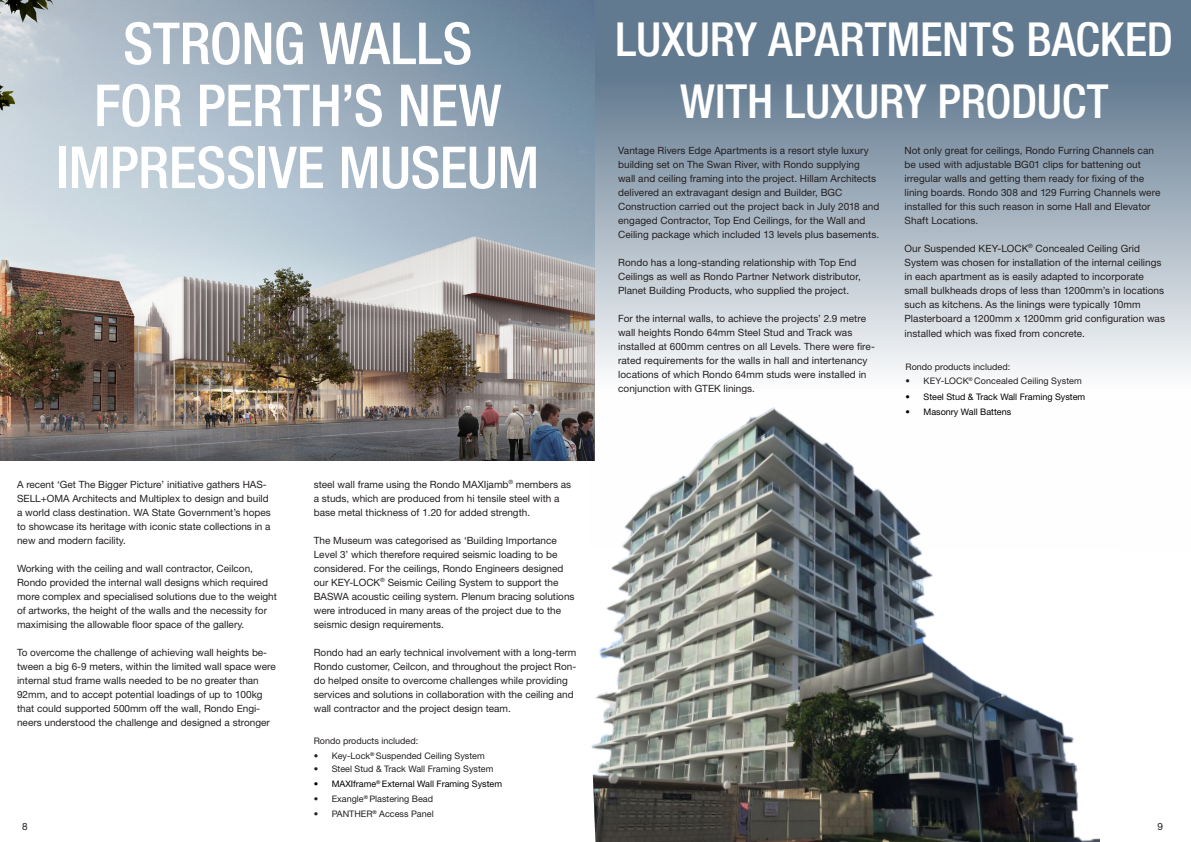
<style>
.page{position:relative;width:1191px;height:842px;background:#fff}
.page>*{position:absolute;margin:0;border:0;box-sizing:border-box;transform-origin:0 0}
.t1{font:500 condensed 58px/62px "Helvetica Neue LT Std";letter-spacing:-.01em;color:#fff;text-align:center}
.t2{font:500 condensed 47px "Helvetica Neue LT Std";letter-spacing:-.005em;color:#fff}
.t3{font:10px/14px "Helvetica Neue LT Std";color:#231f20}
.t4{font:9px "Helvetica Neue LT Std";color:#231f20}
.t5{font:9px "Helvetica Neue LT Std";color:#000}
</style>
<div class="page">
<svg style="left:594px;top:0;width:597px;height:395px;background:#a1afbc"></svg>
<img style="left:0;top:0;width:594px;height:461px">
<img style="left:578px;top:395px;width:522px;height:447px">
<p class="t1" style="left:56px;top:12px;width:484px">STRONG WALLS<br>FOR PERTH’S NEW<br>IMPRESSIVE MUSEUM</p>
<p class="t3" style="left:17px;top:477px;width:255px">A recent ‘Get The Bigger Picture’ initiative gathers HAS-SELL+OMA Architects and Multiplex to design and build a world class destination. WA State Government’s hopes to showcase its heritage with iconic state collections in a new and modern facility.</p>
<p class="t3" style="left:17px;top:561px;width:261px">Working with the ceiling and wall contractor, Ceilcon, Rondo provided the internal wall designs which required more complex and specialised solutions due to the weight of artworks, the height of the walls and the necessity for maximising the allowable floor space of the gallery.</p>
<p class="t3" style="left:17px;top:645px;width:260px">To overcome the challenge of achieving wall heights be&shy;tween a big 6-9 meters, within the limited wall space were internal stud frame walls needed to be no greater than 92mm, and to accept potential loadings of up to 100kg that could supported 500mm off the wall, Rondo Engi&shy;neers understood the challenge and designed a stronger</p>
<p class="t3" style="left:314px;top:477px;width:259px">steel wall frame using the Rondo MAXIjamb<sup>®</sup> members as a studs, which are produced from hi tensile steel with a base metal thickness of 1.20 for added strength.</p>
<p class="t3" style="left:314px;top:533px;width:262px">The Museum was categorised as ‘Building Importance Level 3’ which therefore required seismic loading to be considered. For the ceilings, Rondo Engineers designed our KEY-LOCK<sup>®</sup> Seismic Ceiling System to support the BASWA acoustic ceiling system. Plenum bracing solutions were introduced in many areas of the project due to the seismic design requirements.</p>
<p class="t3" style="left:314px;top:645px;width:264px">Rondo had an early technical involvement with a long-term Rondo customer, Ceilcon, and throughout the project Ron&shy;do helped onsite to overcome challenges while providing services and solutions in collaboration with the ceiling and wall contractor and the project design team.</p>
<p class="t4" style="left:314px;top:736px;width:106px">Rondo products included:</p>
<p class="t4" style="left:314px;top:751px;width:172px">• Key-Lock<sup>®</sup> Suspended Ceiling System</p>
<p class="t4" style="left:314px;top:764px;width:181px">• Steel Stud &amp; Track Wall Framing System</p>
<p class="t5" style="left:314px;top:779px;width:190px">• MAXIframe<sup>®</sup> External Wall Framing System</p>
<p class="t4" style="left:314px;top:794px;width:121px">• Exangle<sup>®</sup> Plastering Bead</p>
<p class="t4" style="left:314px;top:809px;width:121px">• PANTHER<sup>®</sup> Access Panel</p>
<p class="t2" style="left:615px;top:12px;width:559px">LUXURY APARTMENTS BACKED</p>
<p class="t2" style="left:680px;top:74px;width:430px">WITH LUXURY PRODUCT</p>
<p class="t3" style="left:618px;top:143px;width:263px">Vantage Rivers Edge Apartments is a resort style luxury building set on The Swan River, with Rondo supplying wall and ceiling framing into the project. Hillam Architects delivered an extravagant design and Builder, BGC Construction carried out the project back in July 2018 and engaged Contractor, Top End Ceilings, for the Wall and Ceiling package which included 13 levels plus basements.</p>
<p class="t3" style="left:618px;top:255px;width:244px">Rondo has a long-standing relationship with Top End<br>Ceilings as well as Rondo Partner Network distributor,<br>Planet Building Products, who supplied the project.</p>
<p class="t3" style="left:618px;top:311px;width:258px">For the internal walls, to achieve the projects’ 2.9 metre wall heights Rondo 64mm Steel Stud and Track was installed at 600mm centres on all Levels. There were fire&shy;rated requirements for the walls in hall and intertenancy locations of which Rondo 64mm studs were installed in conjunction with GTEK linings.</p>
<p class="t3" style="left:904px;top:143px;width:257px">Not only great for ceilings, Rondo Furring Channels can be used with adjustable BG01 clips for battening out irregular walls and getting them ready for fixing of the lining boards. Rondo 308 and 129 Furring Channels were installed for this such reason in some Hall and Elevator Shaft Locations.</p>
<p class="t3" style="left:904px;top:241px;width:262px">Our Suspended KEY-LOCK<sup>®</sup> Concealed Ceiling Grid System was chosen for installation of the internal ceilings in each apartment as is easily adapted to incorporate small bulkheads drops of less than 1200mm’s in locations such as kitchens. As the linings were typically 10mm Plasterboard a 1200mm x 1200mm grid configuration was</p>
<p class="t3" style="left:904px;top:326px;width:182px">installed which was fixed from concrete.</p>
<p class="t4" style="left:905px;top:361px;width:106px">Rondo products included:</p>
<p class="t4" style="left:905px;top:375px;width:178px">• KEY-LOCK<sup>®</sup> Concealed Ceiling System</p>
<p class="t5" style="left:905px;top:391px;width:181px">• Steel Stud &amp; Track Wall Framing System</p>
<p class="t5" style="left:905px;top:406px;width:107px">• Masonry Wall Battens</p>
<p class="t3" style="left:22px;top:819px;width:7px">8</p>
<p class="t3" style="left:1157px;top:819px;width:7px">9</p>
</div>
